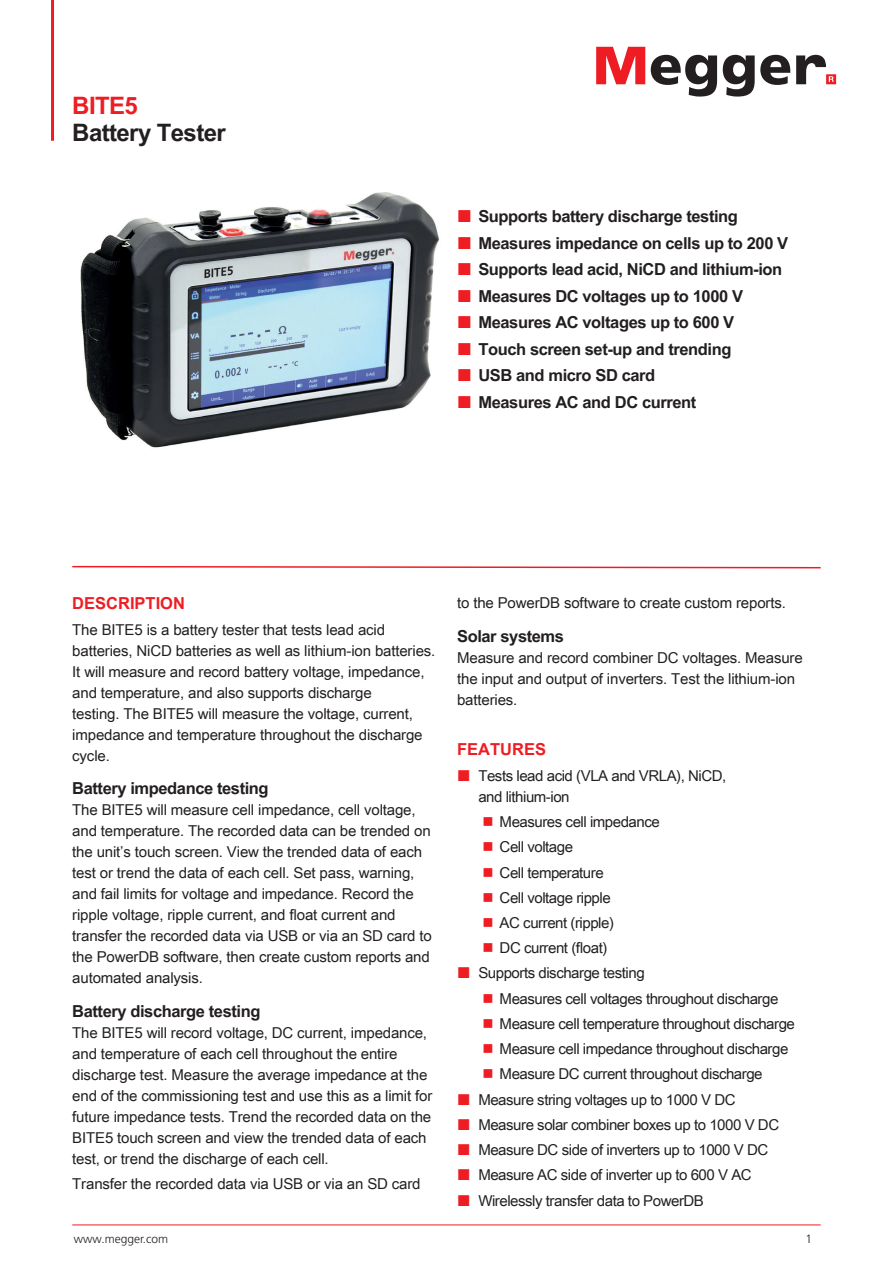
<style>
.page{position:relative;width:893px;height:1263px;background:#fff}
.page>*{position:absolute;margin:0;border:0;box-sizing:border-box;transform-origin:0 0}
.t1{font:700 24px "Arial Unicode MS";letter-spacing:-.025em;color:#231f20}
.t2{font:700 24px "Arial Unicode MS";letter-spacing:-.025em;color:#ee1d23}
.t3{font:700 16.5px/26.5px "Arial Unicode MS";letter-spacing:-.025em;color:#231f20}
.t4{font:700 16.5px "Arial Unicode MS";color:#ee1d23}
.t5{font:15px/21px "Arial Unicode MS";letter-spacing:-.01em;color:#231f20}
.t6{font:15px/21px "Arial Unicode MS";letter-spacing:-.03em;color:#231f20}
.t7{font:300 12px "Frutiger LT Pro";color:#231f20}
</style>
<div class="page">
<hr style="left:72px;top:1225px;width:749px;height:1px;background:#ee1d23">
<hr style="left:51px;top:0;width:3px;height:141px;background:#ee1d23">
<svg style="left:596px;top:47px;width:49px;height:37px"></svg>
<svg style="left:651px;top:55px;width:66px;height:42px"></svg>
<svg style="left:723px;top:55px;width:67px;height:42px"></svg>
<svg style="left:796px;top:55px;width:40px;height:29px"></svg>
<svg style="left:72px;top:565px;width:749px;height:4px"></svg>
<img style="left:80px;top:192px;width:360px;height:256px">
<h1 class="t2" style="left:72px;top:88px;width:67px">BITE5</h1>
<h1 class="t1" style="left:72px;top:115px;width:155px">Battery Tester</h1>
<p class="t3" style="left:478px;top:204px;width:311px">Supports battery discharge testing<br>Measures impedance on cells up to 200 V<br>Supports lead acid, NiCD and lithium-ion<br>Measures DC voltages up to 1000 V<br>Measures AC voltages up to 600 V<br>Touch screen set-up and trending<br>USB and micro SD card<br>Measures AC and DC current</p>
<p class="t4" style="left:72px;top:591px;width:114px">DESCRIPTION</p>
<p class="t5" style="left:72px;top:618px;width:365px">The BITE5 is a battery tester that tests lead acid batteries, NiCD batteries as well as lithium-ion batteries.<br>It will measure and record battery voltage, impedance, and temperature, and also supports discharge<br>testing. The BITE5 will measure the voltage, current, impedance and temperature throughout the discharge cycle.</p>
<p class="t3" style="left:72px;top:776px;width:198px">Battery impedance testing</p>
<p class="t5" style="left:72px;top:799px;width:361px">The BITE5 will measure cell impedance, cell voltage, and temperature. The recorded data can be trended on the unit’s touch screen. View the trended data of each test or trend the data of each cell. Set pass, warning, and fail limits for voltage and impedance. Record the ripple voltage, ripple current, and float current and transfer the recorded data via USB or via an SD card to the PowerDB software, then create custom reports and automated analysis.</p>
<p class="t3" style="left:72px;top:998px;width:190px">Battery discharge testing</p>
<p class="t5" style="left:72px;top:1022px;width:362px">The BITE5 will record voltage, DC current, impedance, and temperature of each cell throughout the entire discharge test. Measure the average impedance at the end of the commissioning test and use this as a limit for future impedance tests. Trend the recorded data on the BITE5 touch screen and view the trended data of each test, or trend the discharge of each cell.</p>
<p class="t5" style="left:72px;top:1173px;width:350px">Transfer the recorded data via USB or via an SD card</p>
<p class="t5" style="left:457px;top:592px;width:330px">to the PowerDB software to create custom reports.</p>
<p class="t3" style="left:457px;top:623px;width:108px">Solar systems</p>
<p class="t5" style="left:457px;top:647px;width:347px">Measure and record combiner DC voltages. Measure the input and output of inverters. Test the lithium-ion batteries.</p>
<p class="t4" style="left:457px;top:737px;width:90px">FEATURES</p>
<p class="t6" style="left:478px;top:765px;width:250px">Tests lead acid (VLA and VRLA), NiCD, and lithium-ion</p>
<p class="t6" style="left:500px;top:811px;width:162px">Measures cell impedance</p>
<p class="t6" style="left:500px;top:836px;width:75px">Cell voltage</p>
<p class="t6" style="left:500px;top:861px;width:106px">Cell temperature</p>
<p class="t6" style="left:500px;top:887px;width:113px">Cell voltage ripple</p>
<p class="t6" style="left:500px;top:912px;width:116px">AC current (ripple)</p>
<p class="t6" style="left:500px;top:937px;width:109px">DC current (float)</p>
<p class="t6" style="left:478px;top:962px;width:168px">Supports discharge testing</p>
<p class="t6" style="left:500px;top:988px;width:280px">Measures cell voltages throughout discharge</p>
<p class="t6" style="left:500px;top:1013px;width:297px">Measure cell temperature throughout discharge</p>
<p class="t6" style="left:500px;top:1038px;width:290px">Measure cell impedance throughout discharge</p>
<p class="t6" style="left:500px;top:1063px;width:265px">Measure DC current throughout discharge</p>
<p class="t6" style="left:478px;top:1088px;width:259px">Measure string voltages up to 1000 V DC</p>
<p class="t6" style="left:478px;top:1114px;width:302px">Measure solar combiner boxes up to 1000 V DC</p>
<p class="t6" style="left:478px;top:1139px;width:291px">Measure DC side of inverters up to 1000 V DC</p>
<p class="t6" style="left:478px;top:1164px;width:275px">Measure AC side of inverter up to 600 V AC</p>
<p class="t6" style="left:478px;top:1189px;width:227px">Wirelessly transfer data to PowerDB</p>
<p class="t7" style="left:74px;top:1231px;width:96px">www.megger.com</p>
<p class="t7" style="left:805px;top:1231px;width:8px">1</p>
</div>
